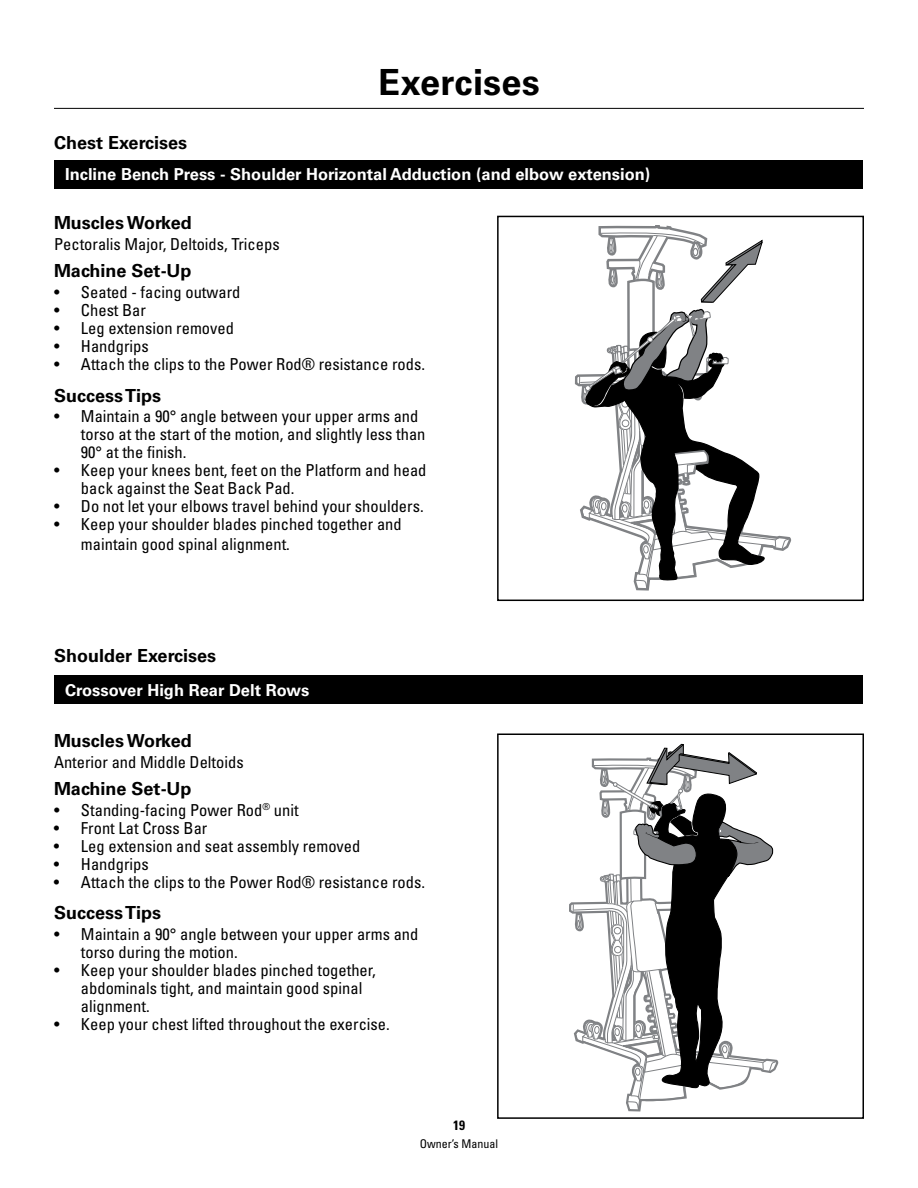
<style>
.page{position:relative;width:918px;height:1188px;background:#fff}
.page>*{position:absolute;margin:0;border:0;box-sizing:border-box;transform-origin:0 0}
.t1{font:700 36px "Univers";letter-spacing:.005em;color:#000}
.t2{font:700 18px "Univers";color:#000}
.t3{font:condensed 16.5px/18px "Univers";color:#000}
.t4{font:700 16.5px "Univers";color:#fff}
.t5{font:700 condensed 13.5px "Univers";color:#000}
.t6{font:condensed 12px "Univers";color:#000}
</style>
<div class="page">
<div style="left:55px;top:161px;width:808px;height:28px;background:#000"></div>
<div style="left:497px;top:216px;width:367px;height:385px;border:2px solid #000"></div>
<div style="left:55px;top:675px;width:808px;height:29px;background:#000"></div>
<div style="left:497px;top:734px;width:367px;height:385px;border:2px solid #000"></div>
<svg style="left:577px;top:225px;width:212px;height:366px"></svg>
<svg style="left:571px;top:743px;width:205px;height:368px"></svg>
<hr style="left:54px;top:108px;width:810px;height:1px;background:#000">
<p class="t2" style="left:54px;top:132px;width:135px">Chest Exercises</p>
<h1 class="t1" style="left:378px;top:61px;width:163px">Exercises</h1>
<p class="t4" style="left:65px;top:164px;width:587px">Incline Bench Press - Shoulder Horizontal Adduction (and elbow extension)</p>
<p class="t2" style="left:54px;top:212px;width:139px">Muscles Worked</p>
<p class="t3" style="left:54px;top:235px;width:227px">Pectoralis Major, Deltoids, Triceps</p>
<p class="t2" style="left:54px;top:260px;width:139px">Machine Set-Up</p>
<p class="t3" style="left:54px;top:283px;width:188px">• Seated - facing outward</p>
<p class="t3" style="left:54px;top:301px;width:94px">• Chest Bar</p>
<p class="t3" style="left:54px;top:319px;width:182px">• Leg extension removed</p>
<p class="t3" style="left:54px;top:337px;width:96px">• Handgrips</p>
<p class="t3" style="left:54px;top:355px;width:373px">• Attach the clips to the Power Rod® resistance rods.</p>
<p class="t2" style="left:54px;top:385px;width:109px">Success Tips</p>
<p class="t3" style="left:81px;top:407px;width:346px;text-indent:-27px">• Maintain a 90° angle between your upper arms and torso at the start of the motion, and slightly less than<br>90° at the finish.</p>
<p class="t3" style="left:81px;top:461px;width:347px;text-indent:-27px">• Keep your knees bent, feet on the Platform and head back against the Seat Back Pad.</p>
<p class="t3" style="left:54px;top:497px;width:371px">• Do not let your elbows travel behind your shoulders.</p>
<p class="t3" style="left:81px;top:514px;width:322px;line-height:19.8px;text-indent:-27px">• Keep your shoulder blades pinched together and maintain good spinal alignment.</p>
<p class="t2" style="left:54px;top:645px;width:164px">Shoulder Exercises</p>
<p class="t4" style="left:65px;top:681px;width:246px">Crossover High Rear Delt Rows</p>
<p class="t2" style="left:54px;top:730px;width:139px">Muscles Worked</p>
<p class="t3" style="left:54px;top:753px;width:191px">Anterior and Middle Deltoids</p>
<p class="t2" style="left:54px;top:778px;width:139px">Machine Set-Up</p>
<p class="t3" style="left:54px;top:801px;width:246px">• Standing-facing Power Rod<sup>®</sup> unit</p>
<p class="t3" style="left:54px;top:819px;width:155px">• Front Lat Cross Bar</p>
<p class="t3" style="left:54px;top:837px;width:308px">• Leg extension and seat assembly removed</p>
<p class="t3" style="left:54px;top:855px;width:96px">• Handgrips</p>
<p class="t3" style="left:54px;top:873px;width:373px">• Attach the clips to the Power Rod® resistance rods.</p>
<p class="t2" style="left:54px;top:902px;width:109px">Success Tips</p>
<p class="t3" style="left:81px;top:925px;width:339px;text-indent:-27px">• Maintain a 90° angle between your upper arms and torso during the motion.</p>
<p class="t3" style="left:81px;top:961px;width:296px;text-indent:-27px">• Keep your shoulder blades pinched together, abdominals tight, and maintain good spinal alignment.</p>
<p class="t3" style="left:54px;top:1015px;width:337px">• Keep your chest lifted throughout the exercise.</p>
<p class="t5" style="left:453px;top:1117px;width:13px">19</p>
<p class="t6" style="left:420px;top:1136px;width:80px">Owner’s Manual</p>
</div>
